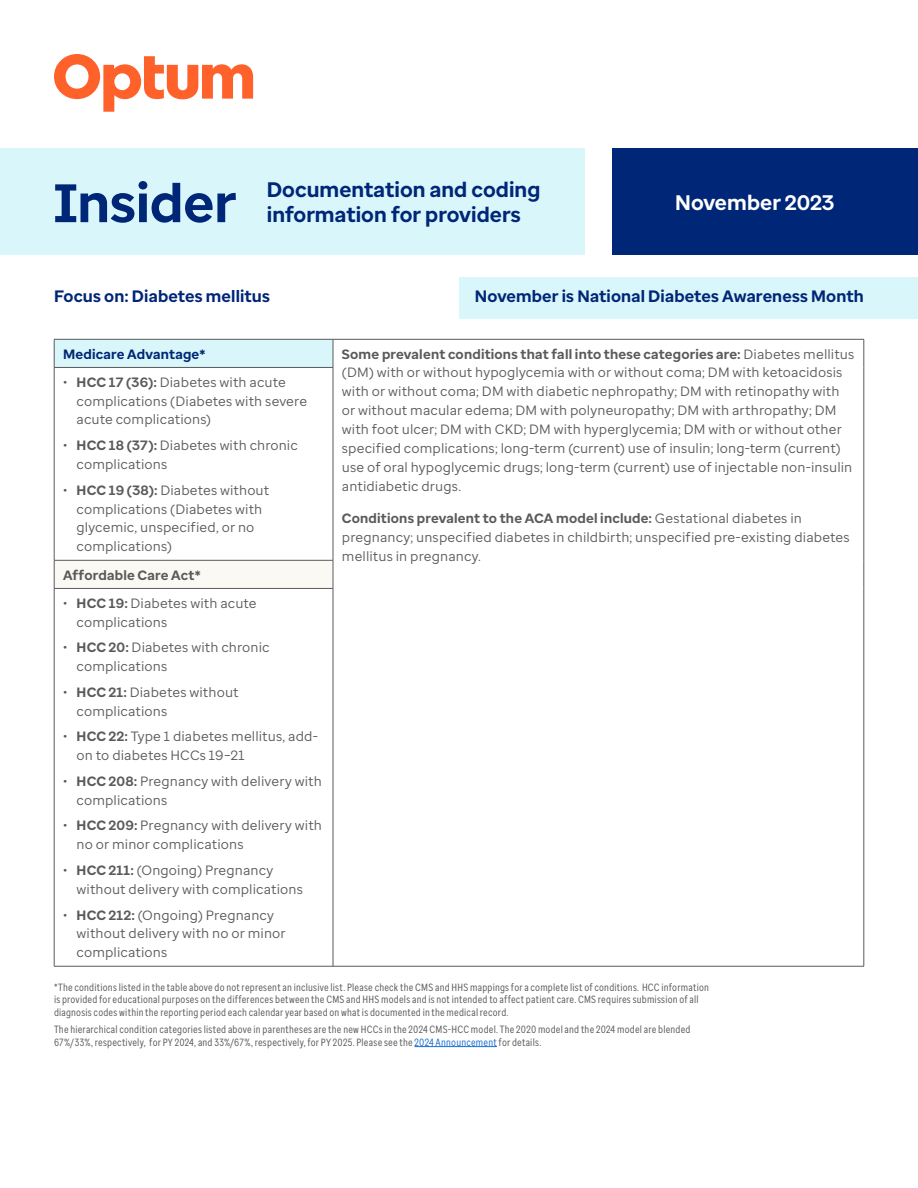
<style>
.page{position:relative;width:918px;height:1188px;background:#fff}
.page>*{position:absolute;margin:0;border:0;box-sizing:border-box;transform-origin:0 0}
.Headline{font:700 54px "Optum Sans";color:#002677}
.Subhead{font:700 21px/25.2px "Optum Sans";letter-spacing:.005em;color:#002677}
.Subhead-2{font:700 21px "Optum Sans";letter-spacing:.005em;color:#fff}
.Body_header{font:700 16.5px "Optum Sans";letter-spacing:.01em;color:#002677}
.Body{font:13.5px/18.9px "Optum Sans";letter-spacing:.01em;color:#5a5a5a}
.Body-2{font:700 13.5px "Optum Sans";letter-spacing:.015em;color:#002677}
.Body-3{font:700 13.5px "Optum Sans";letter-spacing:.015em;color:#5a5a5a}
.Legal{font:10.5px/12.6px "Optum Sans Cond";letter-spacing:.02em;color:#5a5a5a}
.s1{font-weight:700}
.s2{color:#196ecf}
</style>
<div class="page">
<div style="left:0;top:148px;width:585px;height:107px;background:#d9f6fa"></div>
<div style="left:612px;top:148px;width:306px;height:107px;background:#002677"></div>
<div style="left:54px;top:339px;width:279px;height:28px;background:#d9f6fa"></div>
<div style="left:54px;top:560px;width:279px;height:28px;background:#fbf9f4"></div>
<hr style="left:54px;top:339px;width:279px;height:1px;background:#5a5a5a">
<svg style="left:54px;top:339px;width:1px;height:28px"></svg>
<hr style="left:333px;top:339px;width:531px;height:1px;background:#5a5a5a">
<svg style="left:333px;top:339px;width:1px;height:28px"></svg>
<svg style="left:864px;top:339px;width:1px;height:28px"></svg>
<hr style="left:864px;top:367px;width:1px;height:193px;background:#5a5a5a">
<svg style="left:864px;top:560px;width:1px;height:28px"></svg>
<hr style="left:864px;top:588px;width:1px;height:378px;background:#5a5a5a">
<hr style="left:333px;top:966px;width:531px;height:1px;background:#5a5a5a">
<hr style="left:54px;top:367px;width:279px;height:1px;background:#5a5a5a">
<hr style="left:54px;top:368px;width:1px;height:192px;background:#5a5a5a">
<hr style="left:333px;top:368px;width:1px;height:192px;background:#5a5a5a">
<hr style="left:54px;top:560px;width:279px;height:1px;background:#5a5a5a">
<svg style="left:54px;top:560px;width:1px;height:28px"></svg>
<svg style="left:333px;top:560px;width:1px;height:28px"></svg>
<hr style="left:54px;top:588px;width:279px;height:1px;background:#5a5a5a">
<hr style="left:54px;top:589px;width:1px;height:377px;background:#5a5a5a">
<hr style="left:333px;top:589px;width:1px;height:377px;background:#5a5a5a">
<hr style="left:54px;top:966px;width:279px;height:1px;background:#5a5a5a">
<hr style="left:415px;top:1046px;width:82px;height:1px;background:#196ecf">
<svg style="left:54px;top:54px;width:199px;height:58px"></svg>
<div style="left:459px;top:277px;width:459px;height:42px;background:#d9f6fa"></div>
<p class="Headline" style="left:54px;top:168px;width:184px">Insider</p>
<p class="Subhead" style="left:267px;top:177px;width:275px">Documentation and coding information for providers</p>
<p class="Subhead-2" style="left:675px;top:188px;width:161px">November 2023</p>
<p class="Body_header" style="left:54px;top:285px;width:217px">Focus on: Diabetes mellitus</p>
<p class="Body_header" style="left:475px;top:285px;width:391px">November is National Diabetes Awareness Month</p>
<p class="Body-2" style="left:63px;top:345px;width:144px">Medicare Advantage*</p>
<p class="Body" style="left:342px;top:344px;width:514px"><span class="s1">Some prevalent conditions that fall into these categories are:</span> Diabetes mellitus (DM) with or without hypoglycemia with or without coma; DM with ketoacidosis with or without coma; DM with diabetic nephropathy; DM with retinopathy with or without macular edema; DM with polyneuropathy; DM with arthropathy; DM with foot ulcer; DM with CKD; DM with hyperglycemia; DM with or without other specified complications; long-term (current) use of insulin; long-term (current) use of oral hypoglycemic drugs; long-term (current) use of injectable non-insulin antidiabetic drugs.</p>
<p class="Body" style="left:342px;top:509px;width:509px"><span class="s1">Conditions prevalent to the ACA model include:</span> Gestational diabetes in pregnancy; unspecified diabetes in childbirth; unspecified pre-existing diabetes mellitus in pregnancy.</p>
<p class="Body" style="left:77px;top:372px;width:232px;text-indent:-14px">• <span class="s1">HCC 17 (36):</span> Diabetes with acute complications (Diabetes with severe acute complications)</p>
<p class="Body" style="left:77px;top:436px;width:223px;text-indent:-14px">• <span class="s1">HCC 18 (37):</span> Diabetes with chronic complications</p>
<p class="Body" style="left:77px;top:480px;width:194px;text-indent:-14px">• <span class="s1">HCC 19 (38):</span> Diabetes without complications (Diabetes with glycemic, unspecified, or no complications)</p>
<p class="Body-3" style="left:63px;top:566px;width:139px">Affordable Care Act*</p>
<p class="Body" style="left:77px;top:593px;width:182px;text-indent:-14px">• <span class="s1">HCC 19:</span> Diabetes with acute complications</p>
<p class="Body" style="left:77px;top:638px;width:194px;text-indent:-14px">• <span class="s1">HCC 20:</span> Diabetes with chronic complications</p>
<p class="Body" style="left:77px;top:682px;width:164px;text-indent:-14px">• <span class="s1">HCC 21:</span> Diabetes without complications</p>
<p class="Body" style="left:77px;top:727px;width:243px;text-indent:-14px">• <span class="s1">HCC 22:</span> Type 1 diabetes mellitus, add&shy;on to diabetes HCCs 19–21</p>
<p class="Body" style="left:77px;top:772px;width:247px;text-indent:-14px">• <span class="s1">HCC 208:</span> Pregnancy with delivery with complications</p>
<p class="Body" style="left:77px;top:816px;width:247px;text-indent:-14px">• <span class="s1">HCC 209:</span> Pregnancy with delivery with no or minor complications</p>
<p class="Body" style="left:77px;top:861px;width:228px;text-indent:-14px">• <span class="s1">HCC 211:</span> (Ongoing) Pregnancy without delivery with complications</p>
<p class="Body" style="left:77px;top:905px;width:211px;text-indent:-14px">• <span class="s1">HCC 212:</span> (Ongoing) Pregnancy without delivery with no or minor complications</p>
<p class="Legal" style="left:54px;top:981px;width:656px">*The conditions listed in the table above do not represent an inclusive list. Please check the CMS and HHS mappings for a complete list of conditions. HCC information is provided for educational purposes on the differences between the CMS and HHS models and is not intended to affect patient care. CMS requires submission of all diagnosis codes within the reporting period each calendar year based on what is documented in the medical record.</p>
<p class="Legal" style="left:54px;top:1023px;width:638px">The hierarchical condition categories listed above in parentheses are the new HCCs in the 2024 CMS-HCC model. The 2020 model and the 2024 model are blended<br>67%/33%, respectively, for PY 2024, and 33%/67%, respectively, for PY 2025. Please see the <span class="s2">2024 Announcement</span> for details.</p>
</div>
